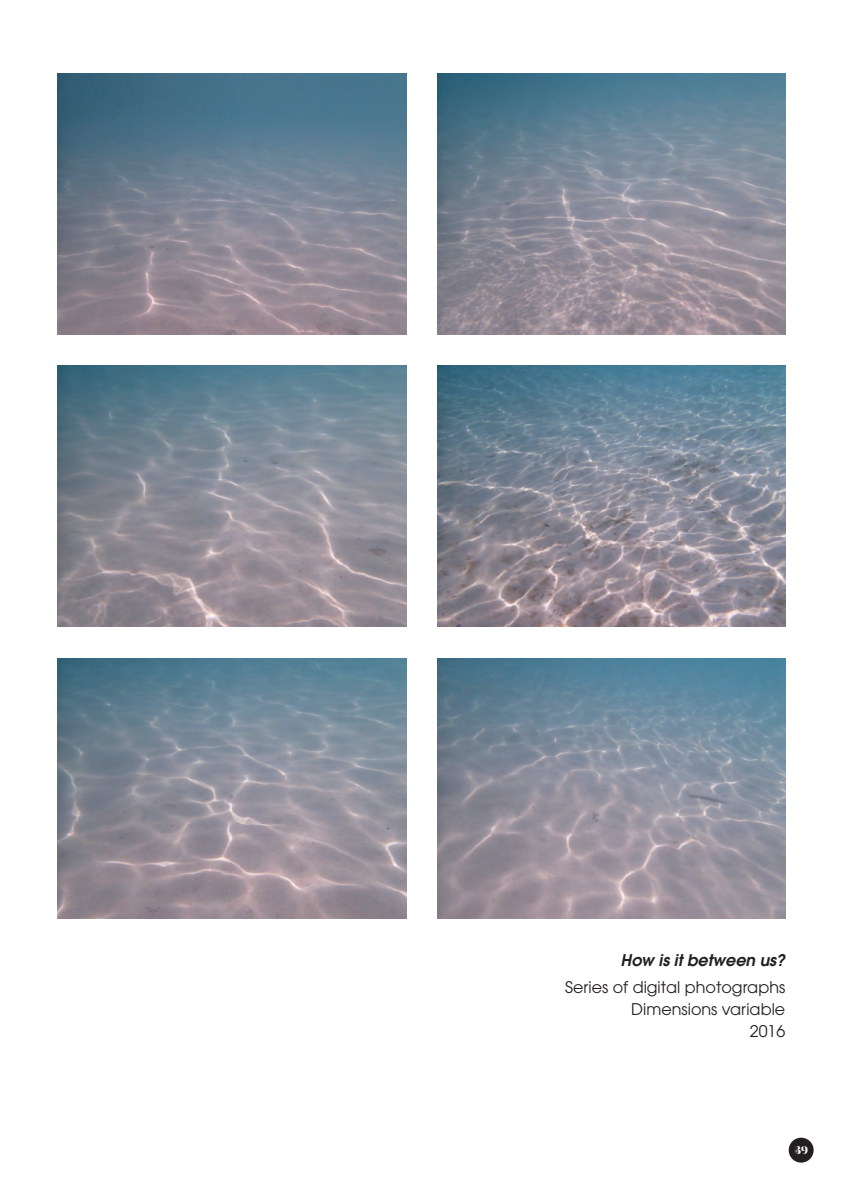
<style>
.page{position:relative;width:842px;height:1191px;background:#fff}
.page>*{position:absolute;margin:0;border:0;box-sizing:border-box;transform-origin:0 0}
.t1{font:16px "Avant Garde";color:#231f20}
.t2{font:italic 600 16px "Avant Garde";color:#231f20}
.t3{font:700 12px "Hoban";color:#fff}
</style>
<div class="page">
<div style="left:789px;top:1137px;width:25px;height:25px;background:#231f20;border-radius:50%"></div>
<img style="left:58px;top:74px;width:348px;height:260px">
<img style="left:437px;top:74px;width:349px;height:260px">
<img style="left:58px;top:366px;width:348px;height:260px">
<img style="left:437px;top:366px;width:349px;height:260px">
<img style="left:58px;top:658px;width:348px;height:260px">
<img style="left:437px;top:658px;width:349px;height:260px">
<p class="t2" style="left:620px;top:949px;width:166px">How is it between us?</p>
<p class="t1" style="left:565px;top:978px;width:222px">Series of digital photographs</p>
<p class="t1" style="left:631px;top:1000px;width:155px">Dimensions variable</p>
<p class="t1" style="left:750px;top:1022px;width:37px">2016</p>
<p class="t3" style="left:794px;top:1141px;width:15px">39</p>
</div>
